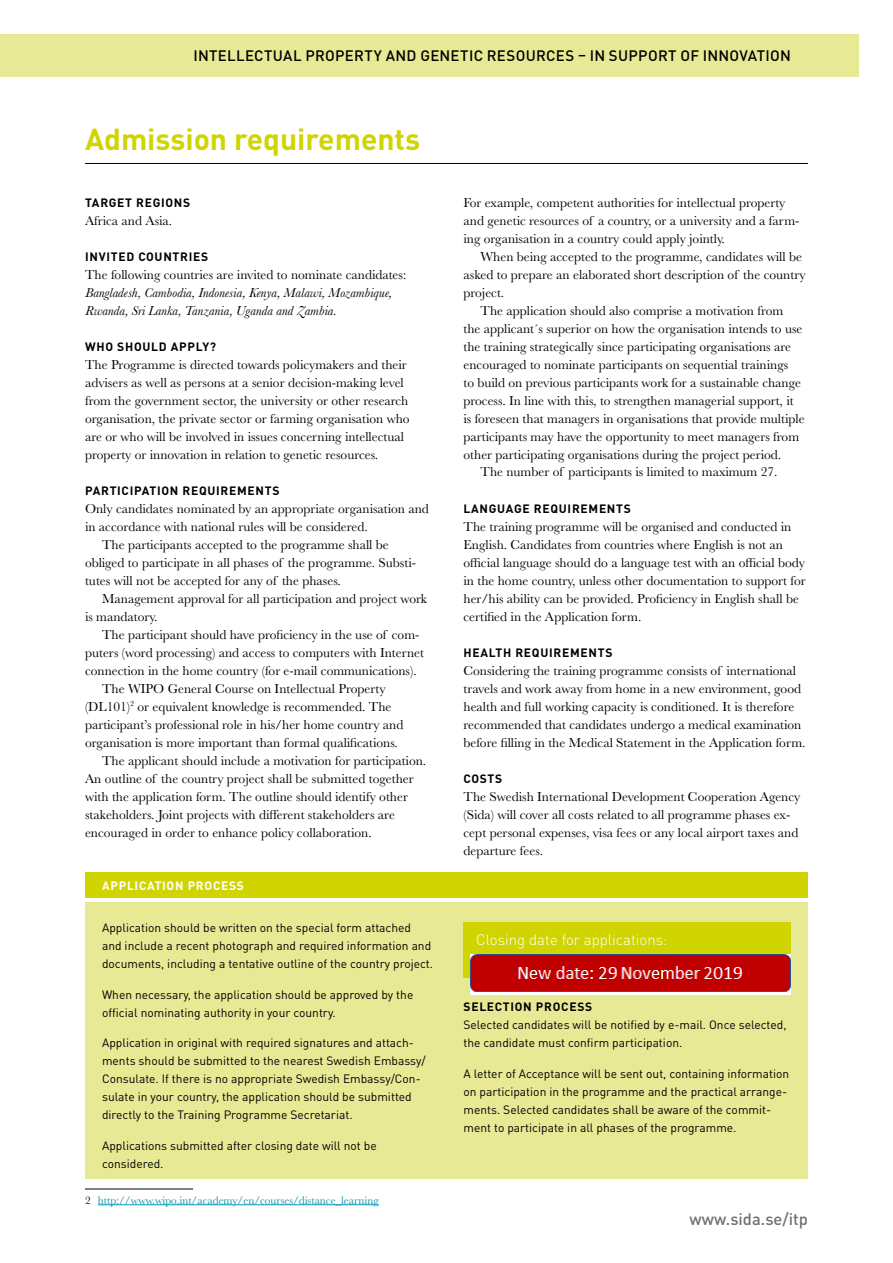
<style>
.page{position:relative;width:893px;height:1263px;background:#fff}
.page>*{position:absolute;margin:0;border:0;box-sizing:border-box;transform-origin:0 0}
.t1{font:700 30px "DIN Pro";color:#d0d400}
.t2{font:500 16.5px "DIN Pro";color:#6f7070}
.t3{font:500 15px "DIN Pro";letter-spacing:.02em;color:#000}
.t4{font:300 15px "DIN Pro";color:#fff}
.Brödtext__indrag{font:13.5px/18px "Baskerville MT Std";color:#000}
.Brödtext{font:13.5px/18px "Baskerville MT Std";color:#000}
.Brödtext-2{font:italic 13.5px/18px "Baskerville MT Std";color:#000}
.Faktatext{font:12px/18px "DIN Pro";color:#000}
.UnderRubrik_2{font:700 12px "DIN Pro";letter-spacing:.06em;color:#000}
.t5{font:700 12px "DIN Pro";letter-spacing:.06em;color:#fff}
.Fotnot{font:11.25px "Baskerville MT Std";color:#0093af}
.s1{color:#000}
</style>
<div class="page">
<div style="left:85px;top:902px;width:723px;height:277px;background:#e8e995"></div>
<div style="left:85px;top:873px;width:723px;height:25px;background:#d0d400"></div>
<div style="left:0;top:34px;width:859px;height:43px;background:#e8e995"></div>
<hr style="left:85px;top:163px;width:723px;height:1px;background:#000">
<div style="left:463px;top:922px;width:328px;height:56px;background:#d0d400"></div>
<hr style="left:98px;top:1204px;width:281px;height:1px;background:#0093af">
<hr style="left:85px;top:1189px;width:108px;height:1px;background:#000">
<img style="left:471px;top:954px;width:320px;height:40px">
<p class="t3" style="left:193px;top:45px;width:599px">INTELLECTUAL PROPERTY AND GENETIC RESOURCES – IN SUPPORT OF INNOVATION</p>
<p class="t1" style="left:85px;top:119px;width:337px">Admission requirements</p>
<p class="UnderRubrik_2" style="left:85px;top:194px;width:107px">TARGET REGIONS</p>
<p class="Brödtext" style="left:85px;top:211px;width:89px">Africa and Asia.</p>
<p class="UnderRubrik_2" style="left:85px;top:248px;width:125px">INVITED COUNTRIES</p>
<p class="Brödtext" style="left:85px;top:265px;width:323px">The following countries are invited to nominate candidates:</p>
<p class="Brödtext-2" style="left:85px;top:283px;width:308px">Bangladesh, Cambodia, Indonesia, Kenya, Malawi, Mozambique,<br>Rwanda, Sri Lanka, Tanzania, Uganda and Zambia.</p>
<p class="UnderRubrik_2" style="left:85px;top:338px;width:133px">WHO SHOULD APPLY?</p>
<p class="Brödtext" style="left:85px;top:355px;width:326px">The Programme is directed towards policymakers and their advisers as well as persons at a senior decision-making level from the government sector, the university or other research organisation, the private sector or farming organisation who are or who will be involved in issues concerning intellectual property or innovation in relation to genetic resources.</p>
<p class="UnderRubrik_2" style="left:85px;top:482px;width:196px">PARTICIPATION REQUIREMENTS</p>
<p class="Brödtext" style="left:85px;top:499px;width:345px">Only candidates nominated by an appropriate organisation and in accordance with national rules will be considered.</p>
<p class="Brödtext__indrag" style="left:85px;top:535px;width:332px;text-indent:17px">The participants accepted to the programme shall be obliged to participate in all phases of the programme. Substi&shy;tutes will not be accepted for any of the phases.</p>
<p class="Brödtext__indrag" style="left:85px;top:589px;width:343px;text-indent:17px">Management approval for all participation and project work is mandatory.</p>
<p class="Brödtext__indrag" style="left:85px;top:625px;width:341px;text-indent:17px">The participant should have proficiency in the use of com&shy;puters (word processing) and access to computers with Internet connection in the home country (for e-mail communications).</p>
<p class="Brödtext__indrag" style="left:85px;top:679px;width:320px;text-indent:17px">The WIPO General Course on Intellectual Property (DL101)<sup>2</sup> or equivalent knowledge is recommended. The participant’s professional role in his/her home country and organisation is more important than formal qualifications.</p>
<p class="Brödtext__indrag" style="left:85px;top:751px;width:343px;text-indent:17px">The applicant should include a motivation for participation.<br>An outline of the country project shall be submitted together with the application form. The outline should identify other stakeholders. Joint projects with different stakeholders are encouraged in order to enhance policy collaboration.</p>
<p class="t5" style="left:102px;top:877px;width:143px">APPLICATION PROCESS</p>
<p class="Faktatext" style="left:102px;top:918px;width:333px">Application should be written on the special form attached and include a recent photograph and required information and documents, including a tentative outline of the country project.</p>
<p class="Faktatext" style="left:102px;top:985px;width:313px">When necessary, the application should be approved by the official nominating authority in your country.</p>
<p class="Faktatext" style="left:102px;top:1033px;width:325px">Application in original with required signatures and attach&shy;ments should be submitted to the nearest Swedish Embassy/ Consulate. If there is no appropriate Swedish Embassy/Con&shy;sulate in your country, the application should be submitted directly to the Training Programme Secretariat.</p>
<p class="Faktatext" style="left:102px;top:1136px;width:276px">Applications submitted after closing date will not be considered.</p>
<p class="Fotnot" style="left:85px;top:1193px;width:295px"><span class="s1">2</span> http://www.wipo.int/academy/en/courses/distance_learning</p>
<p class="Brödtext" style="left:463px;top:193px;width:337px">For example, competent authorities for intellectual property and genetic resources of a country, or a university and a farm&shy;ing organisation in a country could apply jointly.</p>
<p class="Brödtext__indrag" style="left:463px;top:247px;width:344px;text-indent:17px">When being accepted to the programme, candidates will be asked to prepare an elaborated short description of the country project.</p>
<p class="Brödtext__indrag" style="left:463px;top:301px;width:343px;text-indent:17px">The application should also comprise a motivation from<br>the applicant´s superior on how the organisation intends to use the training strategically since participating organisations are encouraged to nominate participants on sequential trainings<br>to build on previous participants work for a sustainable change process. In line with this, to strengthen managerial support, it is foreseen that managers in organisations that provide multiple participants may have the opportunity to meet managers from other participating organisations during the project period.</p>
<p class="Brödtext__indrag" style="left:480px;top:463px;width:299px">The number of participants is limited to maximum 27.</p>
<p class="UnderRubrik_2" style="left:464px;top:500px;width:169px">LANGUAGE REQUIREMENTS</p>
<p class="Brödtext" style="left:463px;top:517px;width:344px">The training programme will be organised and conducted in English. Candidates from countries where English is not an official language should do a language test with an official body in the home country, unless other documentation to support for her/his ability can be provided. Proficiency in English shall be certified in the Application form.</p>
<p class="UnderRubrik_2" style="left:464px;top:644px;width:150px">HEALTH REQUIREMENTS</p>
<p class="Brödtext" style="left:463px;top:661px;width:344px">Considering the training programme consists of international travels and work away from home in a new environment, good health and full working capacity is conditioned. It is therefore recommended that candidates undergo a medical examination before filling in the Medical Statement in the Application form.</p>
<p class="UnderRubrik_2" style="left:464px;top:770px;width:40px">COSTS</p>
<p class="Brödtext" style="left:463px;top:787px;width:338px">The Swedish International Development Cooperation Agency (Sida) will cover all costs related to all programme phases ex&shy;cept personal expenses, visa fees or any local airport taxes and departure fees.</p>
<p class="t4" style="left:476px;top:929px;width:193px">Closing date for applications:</p>
<p class="UnderRubrik_2" style="left:464px;top:999px;width:130px">SELECTION PROCESS</p>
<p class="Faktatext" style="left:463px;top:1016px;width:325px">Selected candidates will be notified by e-mail. Once selected, the candidate must confirm participation.</p>
<p class="Faktatext" style="left:463px;top:1064px;width:327px">A letter of Acceptance will be sent out, containing information on participation in the programme and the practical arrange&shy;ments. Selected candidates shall be aware of the commit&shy;ment to participate in all phases of the programme.</p>
<p class="t2" style="left:690px;top:1207px;width:120px">www.sida.se/itp</p>
</div>
